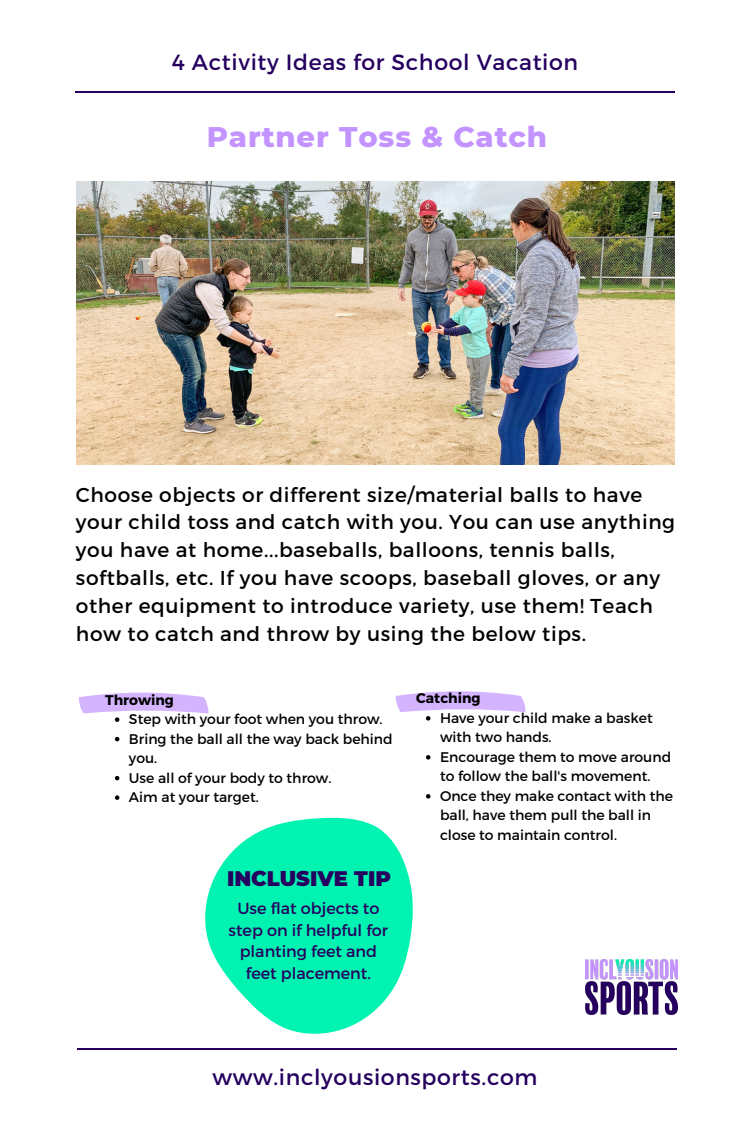
<style>
.page{position:relative;width:750px;height:1125px;background:#fff}
.page>*{position:absolute;margin:0;border:0;box-sizing:border-box;transform-origin:0 0}
.t1{font:800 29px "Montserrat";letter-spacing:.03em;color:#c393ff}
.t2{font:22px "Montserrat";letter-spacing:.03em;color:#25005f}
.t3{font:900 21px "Montserrat";color:#25005f}
.t4{font:20.1px/27.9px "Montserrat";letter-spacing:.03em;color:#000}
.t5{font:16px/21.8px "Montserrat";color:#25005f;text-align:center}
.t6{font:14px/19.5px "Montserrat";color:#000}
.t7{font:700 14px "Montserrat";color:#000}
</style>
<div class="page">
<hr style="left:75px;top:91px;width:600px;height:2px;background:#25005f">
<hr style="left:77px;top:1048px;width:600px;height:2px;background:#25005f">
<img style="left:77px;top:181px;width:598px;height:284px">
<img style="left:586px;top:959px;width:91px;height:55px">
<svg style="left:205px;top:817px;width:208px;height:217px;fill:#00f3b1"></svg>
<svg style="left:78px;top:693px;width:131px;height:29px"></svg>
<svg style="left:115px;top:737px;width:4px;height:4px"></svg>
<svg style="left:115px;top:776px;width:4px;height:4px"></svg>
<svg style="left:115px;top:795px;width:4px;height:5px"></svg>
<svg style="left:395px;top:691px;width:131px;height:30px"></svg>
<svg style="left:426px;top:755px;width:4px;height:5px"></svg>
<svg style="left:426px;top:794px;width:4px;height:5px"></svg>
<p class="t2" style="left:172px;top:48px;width:408px">4 Activity Ideas for School Vacation</p>
<h1 class="t1" style="left:207px;top:119px;width:342px">Partner Toss &amp; Catch</h1>
<p class="t4" style="left:76px;top:479px;width:601px">Choose objects or different size/material balls to have your child toss and catch with you. You can use anything you have at home...baseballs, balloons, tennis balls, softballs, etc. If you have scoops, baseball gloves, or any other equipment to introduce variety, use them! Teach how to catch and throw by using the below tips.</p>
<p class="t7" style="left:105px;top:691px;width:70px">Throwing</p>
<p class="t6" style="left:129px;top:709px;width:265px">Step with your foot when you throw.<br>Bring the ball all the way back behind you.<br>Use all of your body to throw.<br>Aim at your target.</p>
<p class="t3" style="left:227px;top:866px;width:165px">INCLUSIVE TIP</p>
<p class="t5" style="left:229px;top:896px;width:161px">Use flat objects to step on if helpful for planting feet and feet placement.</p>
<p class="t7" style="left:416px;top:689px;width:66px">Catching</p>
<p class="t6" style="left:440px;top:707px;width:235px">Have your child make a basket with two hands.<br>Encourage them to move around to follow the ball's movement.<br>Once they make contact with the ball, have them pull the ball in close to maintain control.</p>
<p class="t2" style="left:213px;top:1063px;width:326px">www.inclyousionsports.com</p>
</div>
